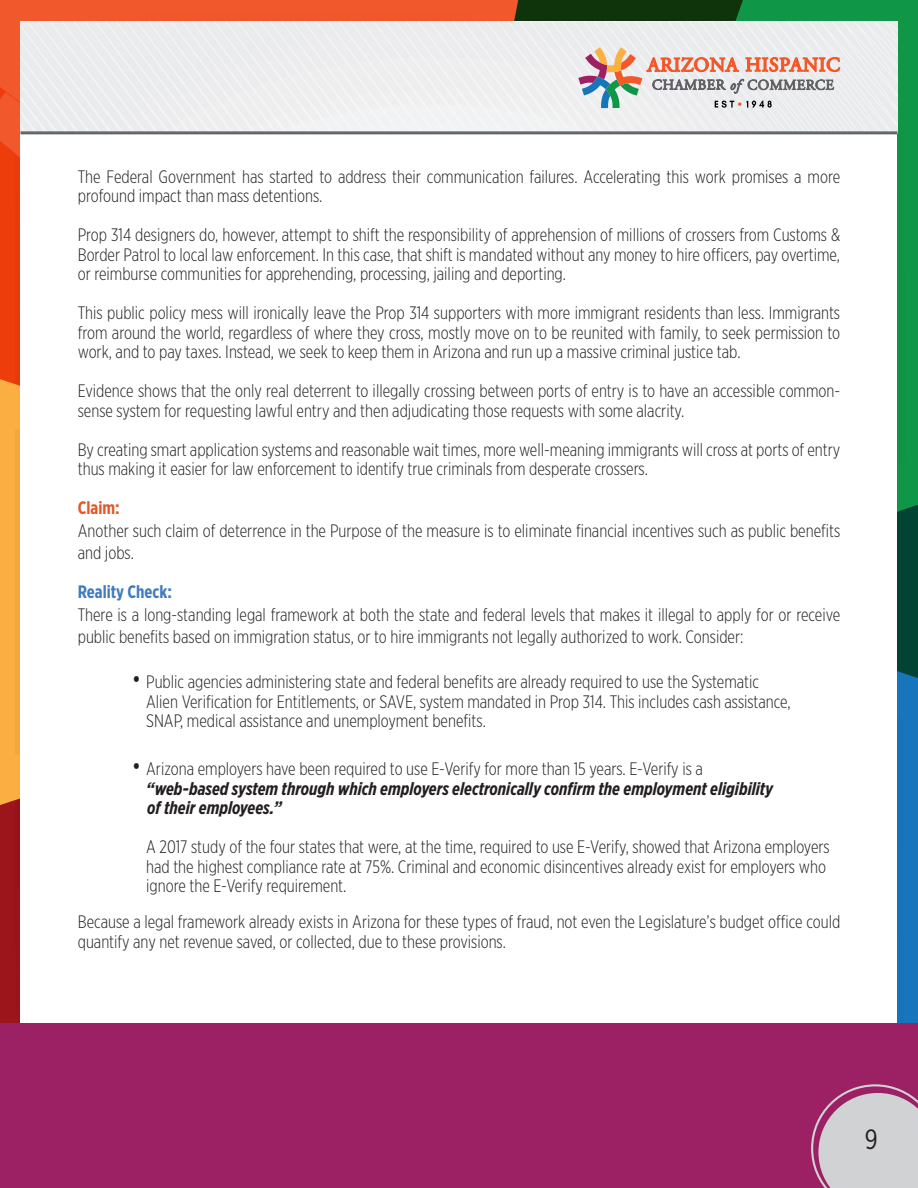
<style>
.page{position:relative;width:918px;height:1188px;background:#fff}
.page>*{position:absolute;margin:0;border:0;box-sizing:border-box;transform-origin:0 0}
.t1{font:27.9px "Gotham X Narrow";color:#231f20}
.t2{font:300 18px/19.5px "Gotham X Narrow";color:#231f20}
.t3{font:italic 700 18px "Gotham X Narrow";color:#231f20}
.t4{font:700 18px "Gotham X Narrow";color:#417bbf}
.t5{font:700 18px "Gotham X Narrow";color:#e15829}
.s1{font-size:25.5px}
</style>
<div class="page">
<svg style="left:0;top:0;width:517px;height:302px;background:#ef5a2e"></svg>
<svg style="left:517px;top:0;width:401px;height:592px;background:#137a3b"></svg>
<svg style="left:0;top:302px;width:20px;height:428px;background:#f69838"></svg>
<svg style="left:897px;top:592px;width:21px;height:432px;background:#126ba1"></svg>
<svg style="left:0;top:730px;width:21px;height:294px;background:#b5432e"></svg>
<div style="left:21px;top:22px;width:876px;height:1144px;background:#fff"></div>
<hr style="left:21px;top:131px;width:876px;height:3px;background:#63666a">
<div style="left:0;top:1024px;width:918px;height:164px;background:#9c2064"></div>
<svg style="left:811px;top:1084px;width:107px;height:104px"></svg>
<svg style="left:578px;top:47px;width:262px;height:61px"></svg>
<p class="t2" style="left:78px;top:166px;width:764px">The Federal Government has started to address their communication failures. Accelerating this work promises a more profound impact than mass detentions.</p>
<p class="t2" style="left:78px;top:225px;width:764px;text-align:justify">Prop 314 designers do, however, attempt to shift the responsibility of apprehension of millions of crossers from Customs &amp; Border Patrol to local law enforcement. In this case, that shift is mandated without any money to hire officers, pay overtime, or reimburse communities for apprehending, processing, jailing and deporting.</p>
<p class="t2" style="left:78px;top:303px;width:764px;text-align:justify">This public policy mess will ironically leave the Prop 314 supporters with more immigrant residents than less. Immigrants from around the world, regardless of where they cross, mostly move on to be reunited with family, to seek permission to work, and to pay taxes. Instead, we seek to keep them in Arizona and run up a massive criminal justice tab.</p>
<p class="t2" style="left:78px;top:381px;width:764px">Evidence shows that the only real deterrent to illegally crossing between ports of entry is to have an accessible common&shy;sense system for requesting lawful entry and then adjudicating those requests with some alacrity.</p>
<p class="t2" style="left:78px;top:439px;width:764px">By creating smart application systems and reasonable wait times, more well-meaning immigrants will cross at ports of entry thus making it easier for law enforcement to identify true criminals from desperate crossers.</p>
<p class="t5" style="left:78px;top:497px;width:44px">Claim:</p>
<p class="t2" style="left:78px;top:519px;width:764px;line-height:22.5px">Another such claim of deterrence in the Purpose of the measure is to eliminate financial incentives such as public benefits and jobs.</p>
<p class="t4" style="left:78px;top:581px;width:96px">Reality Check:</p>
<p class="t2" style="left:78px;top:603px;width:764px;line-height:22.5px">There is a long-standing legal framework at both the state and federal levels that makes it illegal to apply for or receive public benefits based on immigration status, or to hire immigrants not legally authorized to work. Consider:</p>
<p class="t2" style="left:132px;top:672px;width:629px"><span class="s1">•</span> Public agencies administering state and federal benefits are already required to use the Systematic</p>
<p class="t2" style="left:146px;top:691px;width:646px">Alien Verification for Entitlements, or SAVE, system mandated in Prop 314. This includes cash assistance,</p>
<p class="t2" style="left:146px;top:711px;width:341px">SNAP, medical assistance and unemployment benefits.</p>
<p class="t2" style="left:132px;top:759px;width:573px"><span class="s1">•</span> Arizona employers have been required to use E-Verify for more than 15 years. E-Verify is a</p>
<p class="t3" style="left:146px;top:777px;width:629px">“web-based system through which employers electronically confirm the employment eligibility</p>
<p class="t3" style="left:147px;top:797px;width:136px">of their employees.”</p>
<p class="t2" style="left:146px;top:837px;width:685px">A 2017 study of the four states that were, at the time, required to use E-Verify, showed that Arizona employers had the highest compliance rate at 75%. Criminal and economic disincentives already exist for employers who</p>
<p class="t2" style="left:146px;top:876px;width:202px">ignore the E-Verify requirement.</p>
<p class="t2" style="left:78px;top:912px;width:764px">Because a legal framework already exists in Arizona for these types of fraud, not even the Legislature’s budget office could quantify any net revenue saved, or collected, due to these provisions.</p>
<p class="t1" style="left:865px;top:1123px;width:14px">9</p>
</div>
